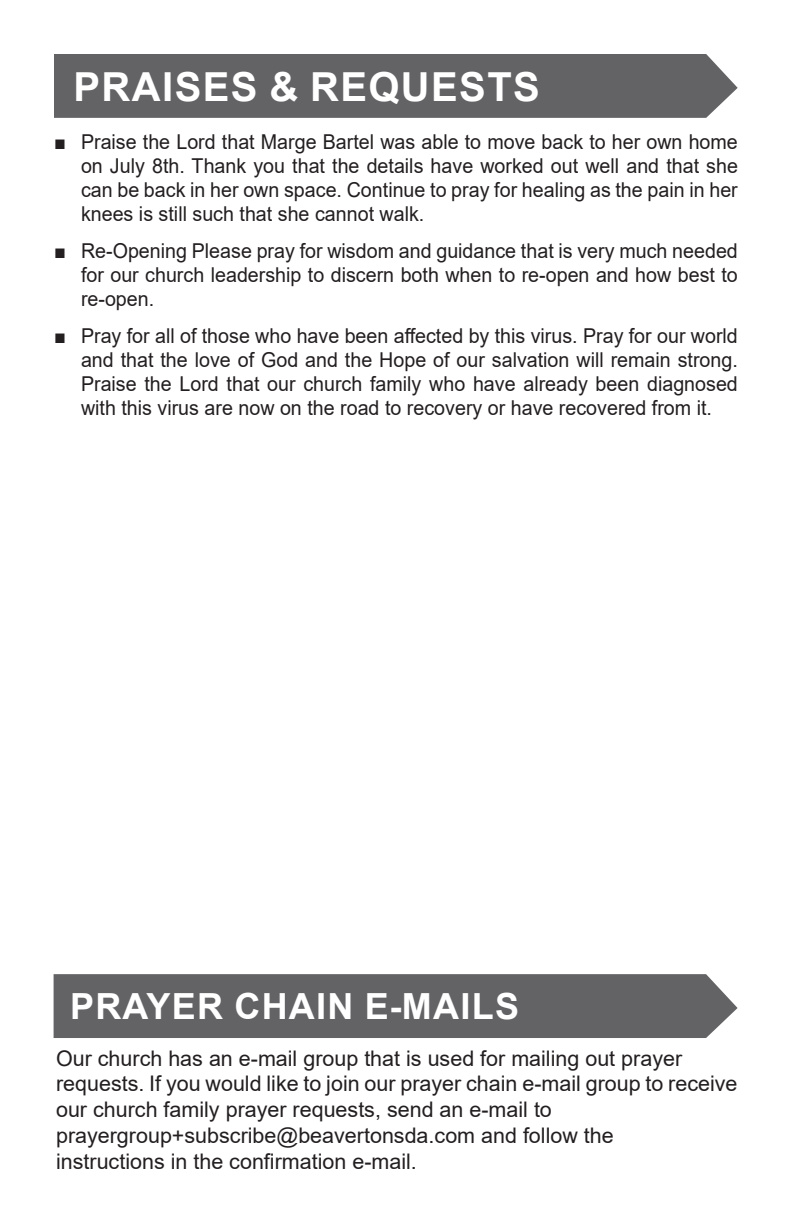
<style>
.page{position:relative;width:792px;height:1224px;background:#fff}
.page>*{position:absolute;margin:0;border:0;box-sizing:border-box;transform-origin:0 0}
.t1{font:700 40px "Arial";letter-spacing:.035em;color:#fff}
.t2{font:700 36px "Arial";letter-spacing:.035em;color:#fff}
.t3{font:21.6px/25.8px "Arial";color:#231f20}
.t4{font:20.4px/24px "Arial";color:#231f20;text-align:justify;scale:.96 1}
</style>
<div class="page">
<div style="left:54px;top:974px;width:684px;height:64px;background:#636366"></div>
<div style="left:54px;top:54px;width:684px;height:64px;background:#636366"></div>
<p class="t1" style="left:74px;top:59px;width:468px">PRAISES &amp; REQUESTS</p>
<p class="t4" style="left:81px;top:130px;width:686px;text-indent:-27px">■ Praise the Lord that Marge Bartel was able to move back to her own home on July 8th. Thank you that the details have worked out well and that she can be back in her own space. Continue to pray for healing as the pain in her knees is still such that she cannot walk.</p>
<p class="t4" style="left:81px;top:239px;width:686px;text-indent:-27px">■ Re-Opening Please pray for wisdom and guidance that is very much needed for our church leadership to discern both when to re-open and how best to re-open.</p>
<p class="t4" style="left:81px;top:323px;width:686px;text-indent:-27px">■ Pray for all of those who have been affected by this virus. Pray for our world and that the love of God and the Hope of our salvation will remain strong.<br>Praise the Lord that our church family who have already been diagnosed with this virus are now on the road to recovery or have recovered from it.</p>
<p class="t2" style="left:70px;top:981px;width:450px">PRAYER CHAIN E-MAILS</p>
<p class="t3" style="left:56px;top:1045px;width:628px">Our church has an e-mail group that is used for mailing out prayer</p>
<p class="t3" style="left:56px;top:1071px;width:683px">requests. If you would like to join our prayer chain e-mail group to receive our church family prayer requests, send an e-mail to</p>
<p class="t3" style="left:56px;top:1122px;width:559px">prayergroup+subscribe@beavertonsda.com and follow the</p>
<p class="t3" style="left:56px;top:1148px;width:362px">instructions in the confirmation e-mail.</p>
</div>
